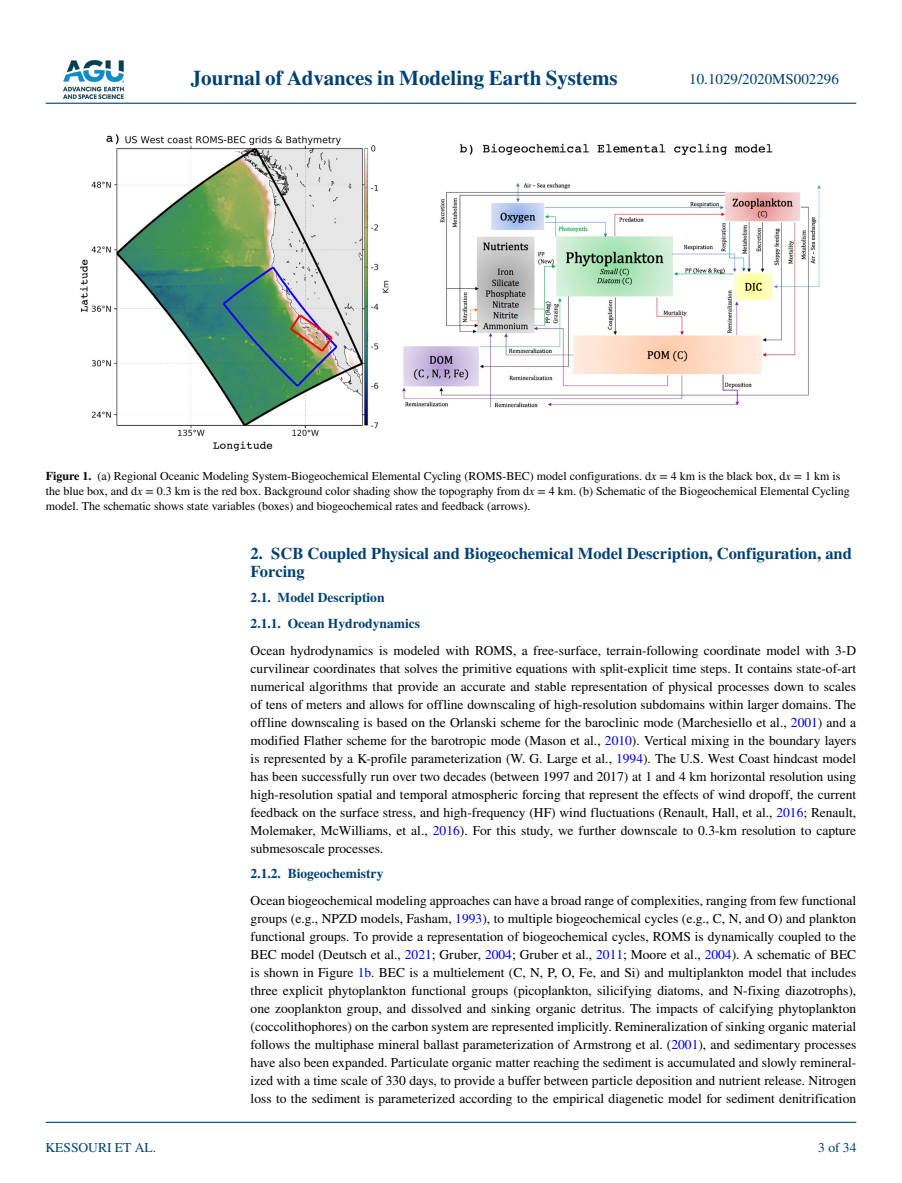
<style>
.page{position:relative;width:902px;height:1183px;background:#fff}
.page>*{position:absolute;margin:0;border:0;box-sizing:border-box;transform-origin:0 0}
.t1{font:700 21px "STIX";color:#004174}
.t2{font:700 16.5px/18px "STIX";color:#004174}
.t3{font:15px "STIX";color:#004174}
.t4{font:13.5px/18px "STIX";color:#000;text-align:justify}
.t5{font:700 13.5px/25.5px "STIX";color:#004174}
.t6{font:13.5px "STIX";color:#004174}
.t7{font:12px/15px "STIX";color:#000}
.s1{font-weight:700}
.s2{font-style:italic}
.s3{color:#00f}
</style>
<div class="page">
<img style="left:63px;top:60px;width:60px;height:39px">
<hr style="left:46px;top:103px;width:810px;height:1px;background:#004174">
<hr style="left:46px;top:1121px;width:810px;height:1px;background:#004174">
<img style="left:80px;top:134px;width:741px;height:317px">
<h1 class="t1" style="left:191px;top:66px;width:428px">Journal of Advances in Modeling Earth Systems</h1>
<p class="t3" style="left:689px;top:69px;width:151px">10.1029/2020MS002296</p>
<p class="t7" style="left:46px;top:469px;width:805px"><span class="s1">Figure 1.</span> (a) Regional Oceanic Modeling System-Biogeochemical Elemental Cycling (ROMS-BEC) model configurations. d<span class="s2">x</span> = 4 km is the black box, d<span class="s2">x</span> = 1 km is the blue box, and d<span class="s2">x</span> = 0.3 km is the red box. Background color shading show the topography from d<span class="s2">x</span> = 4 km. (b) Schematic of the Biogeochemical Elemental Cycling model. The schematic shows state variables (boxes) and biogeochemical rates and feedback (arrows).</p>
<p class="t6" style="left:45px;top:1138px;width:112px">KESSOURI ET AL.</p>
<p class="t2" style="left:250px;top:543px;width:602px">2. SCB Coupled Physical and Biogeochemical Model Description, Configuration, and<br>Forcing</p>
<p class="t5" style="left:250px;top:584px;width:171px">2.1. Model Description<br>2.1.1. Ocean Hydrodynamics</p>
<p class="t4" style="left:250px;top:641px;width:607px">Ocean hydrodynamics is modeled with ROMS, a free-surface, terrain-following coordinate model with 3-D curvilinear coordinates that solves the primitive equations with split-explicit time steps. It contains state-of-art numerical algorithms that provide an accurate and stable representation of physical processes down to scales of tens of meters and allows for offline downscaling of high-resolution subdomains within larger domains. The offline downscaling is based on the Orlanski scheme for the baroclinic mode (Marchesiello et al., <span class="s3">2001</span>) and a modified Flather scheme for the barotropic mode (Mason et al., <span class="s3">2010</span>). Vertical mixing in the boundary layers is represented by a K-profile parameterization (W. G. Large et al., <span class="s3">1994</span>). The U.S. West Coast hindcast model has been successfully run over two decades (between 1997 and 2017) at 1 and 4 km horizontal resolution using high-resolution spatial and temporal atmospheric forcing that represent the effects of wind dropoff, the current feedback on the surface stress, and high-frequency (HF) wind fluctuations (Renault, Hall, et al., <span class="s3">2016</span>; Renault, Molemaker, McWilliams, et al., <span class="s3">2016</span>). For this study, we further downscale to 0.3-km resolution to capture submesoscale processes.</p>
<p class="t5" style="left:250px;top:860px;width:134px">2.1.2. Biogeochemistry</p>
<p class="t4" style="left:250px;top:892px;width:607px">Ocean biogeochemical modeling approaches can have a broad range of complexities, ranging from few functional groups (e.g., NPZD models, Fasham, <span class="s3">1993</span>), to multiple biogeochemical cycles (e.g., C, N, and O) and plankton functional groups. To provide a representation of biogeochemical cycles, ROMS is dynamically coupled to the BEC model (Deutsch et al., <span class="s3">2021</span>; Gruber, <span class="s3">2004</span>; Gruber et al., <span class="s3">2011</span>; Moore et al., <span class="s3">2004</span>). A schematic of BEC is shown in Figure <span class="s3">1b</span>. BEC is a multielement (C, N, P, O, Fe, and Si) and multiplankton model that includes three explicit phytoplankton functional groups (picoplankton, silicifying diatoms, and N-fixing diazotrophs), one zooplankton group, and dissolved and sinking organic detritus. The impacts of calcifying phytoplankton (coccolithophores) on the carbon system are represented implicitly. Remineralization of sinking organic material follows the multiphase mineral ballast parameterization of Armstrong et al. (<span class="s3">2001</span>), and sedimentary processes have also been expanded. Particulate organic matter reaching the sediment is accumulated and slowly remineral&shy;ized with a time scale of 330 days, to provide a buffer between particle deposition and nutrient release. Nitrogen loss to the sediment is parameterized according to the empirical diagenetic model for sediment denitrification</p>
<p class="t6" style="left:818px;top:1138px;width:40px">3 of 34</p>
</div>
